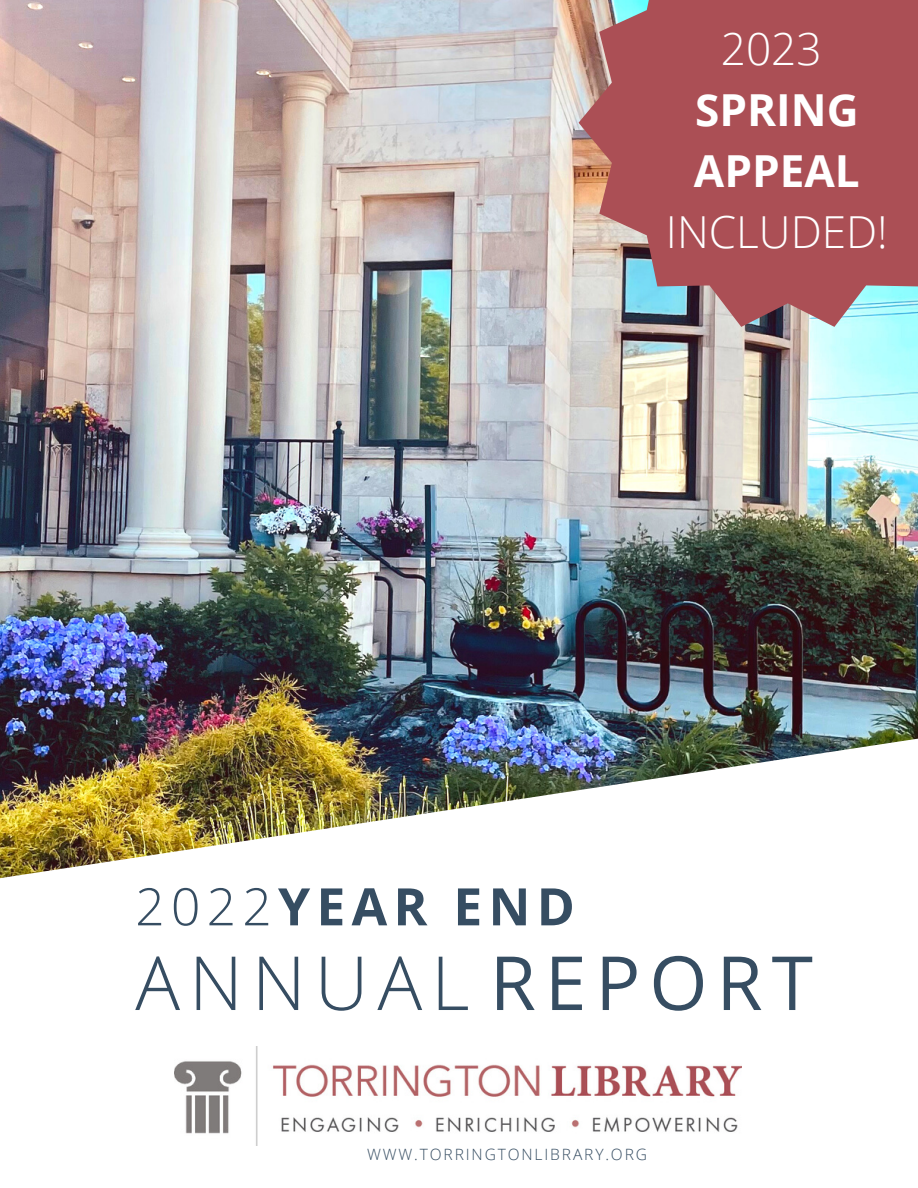
<style>
.page{position:relative;width:918px;height:1188px;background:#fff}
.page>*{position:absolute;margin:0;border:0;box-sizing:border-box;transform-origin:0 0}
.t1{font:300 74.7px "Open Sans";letter-spacing:.12em;color:#364d62}
.t2{font:700 51.6px "Open Sans";letter-spacing:.12em;color:#364d62}
.t3{font:700 44.1px/60.8px "Open Sans";color:#fff;text-align:center}
.t4{font:300 44.1px "Open Sans";color:#fff}
.t5{font:300 15.6px "Open Sans";letter-spacing:.12em;color:#364d62}
.s1{font-weight:300}
.s2{font-weight:400}
</style>
<div class="page">
<img style="left:0;top:0;width:918px;height:879px">
<img style="left:175px;top:1047px;width:567px;height:99px">
<svg style="left:579px;top:0;width:339px;height:327px;fill:#ab4f55"></svg>
<p class="t4" style="left:721px;top:18px;width:102px">2023</p>
<p class="t3" style="left:666px;top:79px;width:223px">SPRING<br>APPEAL<br><span class="s1">INCLUDED!</span></p>
<p class="t2" style="left:135px;top:870px;width:441px"><span class="s1">2022</span>YEAR END</p>
<p class="t1" style="left:135px;top:930px;width:679px">ANNUAL <span class="s2">REPORT</span></p>
<p class="t5" style="left:367px;top:1143px;width:282px">WWW.TORRINGTONLIBRARY.ORG</p>
</div>
